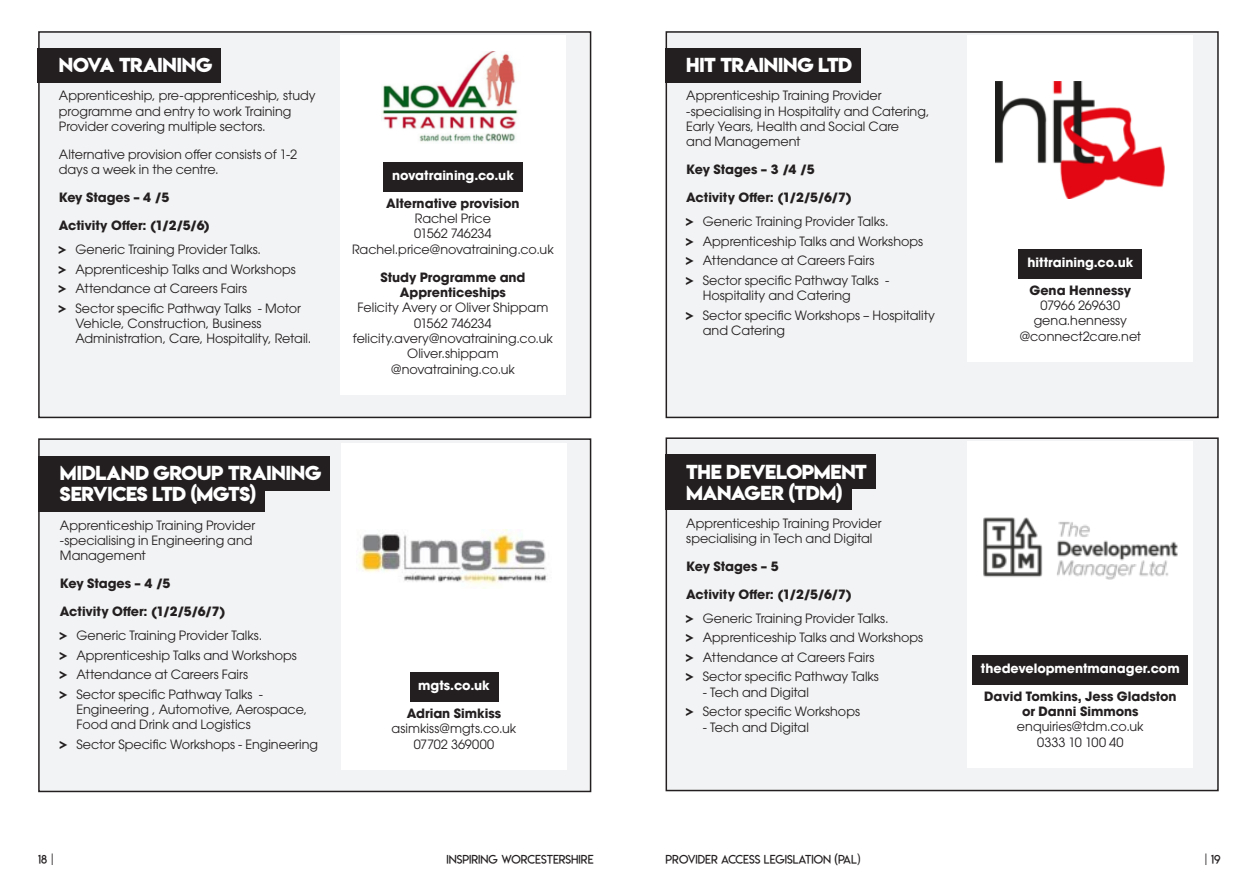
<style>
.page{position:relative;width:1259px;height:893px;background:#fff}
.page>*{position:absolute;margin:0;border:0;box-sizing:border-box;transform-origin:0 0}
.t1{font:18px/21px "Lemon Milkbold";letter-spacing:-.015em;color:#fff}
.Body{font:12.75px/15.3px "ITC Avant Garde Pro";color:#231f20}
.Paragraph_Style_8{font:700 12.75px "ITC Avant Garde Pro";letter-spacing:-.005em;color:#231f20}
.Paragraph_Style_10{font:700 12.75px "ITC Avant Garde Pro";letter-spacing:-.005em;color:#fff}
.Body-2{font:700 12.75px/15.3px "ITC Avant Garde Pro";letter-spacing:-.005em;color:#231f20;text-align:center}
.t2{font:12px "Lemon Milklight";color:#231f20}
.s1{font-family:"Lemon Milk"}
.s2{font-weight:700}
.s3{font-weight:400}
</style>
<div class="page">
<div style="left:39px;top:439px;width:551px;height:352px;background:#f2f3f4"></div>
<div style="left:38px;top:438px;width:553px;height:354px;border:2px solid #231f20"></div>
<div style="left:666px;top:32px;width:552px;height:385px;background:#f2f3f4"></div>
<div style="left:665px;top:31px;width:553px;height:387px;border:2px solid #231f20"></div>
<div style="left:39px;top:32px;width:551px;height:385px;background:#f2f3f4"></div>
<div style="left:38px;top:31px;width:553px;height:387px;border:2px solid #231f20"></div>
<div style="left:39px;top:456px;width:291px;height:34px;background:#231f20"></div>
<div style="left:39px;top:477px;width:226px;height:34px;background:#231f20"></div>
<div style="left:665px;top:48px;width:196px;height:34px;background:#231f20"></div>
<div style="left:38px;top:48px;width:183px;height:34px;background:#231f20"></div>
<div style="left:341px;top:444px;width:225px;height:326px;background:#fff"></div>
<div style="left:409px;top:672px;width:89px;height:30px;background:#231f20"></div>
<div style="left:967px;top:35px;width:225px;height:327px;background:#fff"></div>
<div style="left:1018px;top:249px;width:124px;height:29px;background:#231f20"></div>
<div style="left:340px;top:35px;width:225px;height:360px;background:#fff"></div>
<div style="left:383px;top:162px;width:139px;height:29px;background:#231f20"></div>
<img style="left:996px;top:82px;width:168px;height:117px">
<img style="left:358px;top:530px;width:189px;height:58px">
<img style="left:381px;top:52px;width:137px;height:92px">
<div style="left:666px;top:438px;width:552px;height:352px;background:#f2f3f4"></div>
<div style="left:665px;top:437px;width:553px;height:354px;border:2px solid #231f20"></div>
<div style="left:665px;top:454px;width:211px;height:34px;background:#231f20"></div>
<div style="left:665px;top:475px;width:186px;height:34px;background:#231f20"></div>
<div style="left:967px;top:442px;width:225px;height:326px;background:#fff"></div>
<div style="left:972px;top:655px;width:216px;height:30px;background:#231f20"></div>
<img style="left:983px;top:517px;width:194px;height:62px">
<h3 class="t1" style="left:59px;top:55px;width:155px">NOVA TRAINING</h3>
<p class="Body" style="left:59px;top:88px;width:258px">Apprenticeship, pre-apprenticeship, study programme and entry to work Training<br>Provider covering multiple sectors.</p>
<p class="Body" style="left:59px;top:146px;width:240px">Alternative provision offer consists of 1-2 days a week in the centre.</p>
<p class="Paragraph_Style_8" style="left:59px;top:189px;width:112px">Key Stages – 4 /5</p>
<p class="Paragraph_Style_8" style="left:59px;top:217px;width:153px">Activity Offer: (1/2/5/6)</p>
<p class="Body" style="left:59px;top:242px;width:204px"><span class="s1">&gt;</span> Generic Training Provider Talks.</p>
<p class="Body" style="left:59px;top:261px;width:238px"><span class="s1">&gt;</span> Apprenticeship Talks and Workshops</p>
<p class="Body" style="left:59px;top:281px;width:190px"><span class="s1">&gt;</span> Attendance at Careers Fairs</p>
<p class="Body" style="left:75px;top:300px;width:238px;text-indent:-16px"><span class="s1">&gt;</span> Sector specific Pathway Talks - Motor<br>Vehicle, Construction, Business<br>Administration, Care, Hospitality, Retail.</p>
<p class="Paragraph_Style_10" style="left:392px;top:166px;width:123px">novatraining.co.uk</p>
<p class="Body" style="left:352px;top:195px;width:203px;text-align:center"><span class="s2">Alternative provision<br></span>Rachel Price<br>01562 746234<br>Rachel.price@novatraining.co.uk</p>
<p class="Body" style="left:353px;top:269px;width:201px;text-align:center"><span class="s2">Study Programme and<br>Apprenticeships<br></span>Felicity Avery or Oliver Shippam<br>01562 746234 felicity.avery@novatraining.co.uk<br>Oliver.shippam @novatraining.co.uk</p>
<h3 class="t1" style="left:60px;top:463px;width:263px">MIDLAND GROUP TRAINING<br>SERVICES LTD (MGTS)</h3>
<p class="Body" style="left:60px;top:517px;width:197px">Apprenticeship Training Provider -specialising in Engineering and<br>Management</p>
<p class="Paragraph_Style_8" style="left:60px;top:575px;width:112px">Key Stages – 4 /5</p>
<p class="Paragraph_Style_8" style="left:60px;top:603px;width:167px">Activity Offer: (1/2/5/6/7)</p>
<p class="Body" style="left:60px;top:628px;width:204px"><span class="s1">&gt;</span> Generic Training Provider Talks.</p>
<p class="Body" style="left:60px;top:647px;width:238px"><span class="s1">&gt;</span> Apprenticeship Talks and Workshops</p>
<p class="Body" style="left:60px;top:667px;width:190px"><span class="s1">&gt;</span> Attendance at Careers Fairs</p>
<p class="Body" style="left:76px;top:686px;width:232px;text-indent:-16px"><span class="s1">&gt;</span> Sector specific Pathway Talks -<br>Engineering , Automotive, Aerospace,<br>Food and Drink and Logistics</p>
<p class="Body" style="left:60px;top:736px;width:259px"><span class="s1">&gt;</span> Sector Specific Workshops - Engineering</p>
<p class="Paragraph_Style_10" style="left:418px;top:677px;width:73px">mgts.co.uk</p>
<p class="Body" style="left:392px;top:706px;width:126px;text-align:center"><span class="s2">Adrian Simkiss </span>asimkiss@mgts.co.uk<br>07702 369000</p>
<h3 class="t1" style="left:686px;top:55px;width:167px">HIT TRAINING LTD</h3>
<p class="Body" style="left:686px;top:88px;width:245px">Apprenticeship Training Provider -specialising in Hospitality and Catering,<br>Early Years, Health and Social Care<br>and Management</p>
<p class="Paragraph_Style_8" style="left:686px;top:161px;width:130px">Key Stages – 3 /4 /5</p>
<p class="Paragraph_Style_8" style="left:686px;top:189px;width:167px">Activity Offer: (1/2/5/6/7)</p>
<p class="Body" style="left:686px;top:214px;width:204px"><span class="s1">&gt;</span> Generic Training Provider Talks.</p>
<p class="Body" style="left:686px;top:233px;width:238px"><span class="s1">&gt;</span> Apprenticeship Talks and Workshops</p>
<p class="Body" style="left:686px;top:253px;width:190px"><span class="s1">&gt;</span> Attendance at Careers Fairs</p>
<p class="Body" style="left:703px;top:272px;width:188px;text-indent:-16px"><span class="s1">&gt;</span> Sector specific Pathway Talks -<br>Hospitality and Catering</p>
<p class="Body" style="left:703px;top:307px;width:234px;text-indent:-16px"><span class="s1">&gt;</span> Sector specific Workshops – Hospitality and Catering</p>
<p class="Paragraph_Style_10" style="left:1027px;top:253px;width:107px">hittraining.co.uk</p>
<p class="Body" style="left:1019px;top:282px;width:123px;text-align:center"><span class="s2">Gena Hennessy<br></span>07966 269630 gena.hennessy @connect2care.net</p>
<h3 class="t1" style="left:686px;top:461px;width:182px">THE DEVELOPMENT<br>MANAGER (TDM)</h3>
<p class="Body" style="left:686px;top:515px;width:197px">Apprenticeship Training Provider specialising in Tech and Digital</p>
<p class="Paragraph_Style_8" style="left:686px;top:558px;width:94px">Key Stages – 5</p>
<p class="Paragraph_Style_8" style="left:686px;top:586px;width:167px">Activity Offer: (1/2/5/6/7)</p>
<p class="Body" style="left:686px;top:610px;width:204px"><span class="s1">&gt;</span> Generic Training Provider Talks.</p>
<p class="Body" style="left:686px;top:630px;width:238px"><span class="s1">&gt;</span> Apprenticeship Talks and Workshops</p>
<p class="Body" style="left:686px;top:649px;width:190px"><span class="s1">&gt;</span> Attendance at Careers Fairs</p>
<p class="Body" style="left:686px;top:669px;width:194px"><span class="s1">&gt;</span> Sector specific Pathway Talks</p>
<p class="Body" style="left:703px;top:684px;width:108px">- Tech and Digital</p>
<p class="Body" style="left:686px;top:704px;width:175px"><span class="s1">&gt;</span> Sector specific Workshops</p>
<p class="Body" style="left:703px;top:719px;width:108px">- Tech and Digital</p>
<p class="Paragraph_Style_10" style="left:981px;top:660px;width:200px">thedevelopmentmanager.com</p>
<p class="Body-2" style="left:984px;top:688px;width:194px">David Tomkins, Jess Gladston or Danni Simmons <span class="s3">enquiries@tdm.co.uk<br>0333 10 100 40</span></p>
<p class="t2" style="left:38px;top:851px;width:17px">18 |</p>
<p class="t2" style="left:446px;top:851px;width:149px">INSPIRING WORCESTERSHIRE</p>
<p class="t2" style="left:665px;top:851px;width:196px">PROVIDER ACCESS LEGISLATION (PAL)</p>
<p class="t2" style="left:1204px;top:851px;width:18px">| 19</p>
</div>
